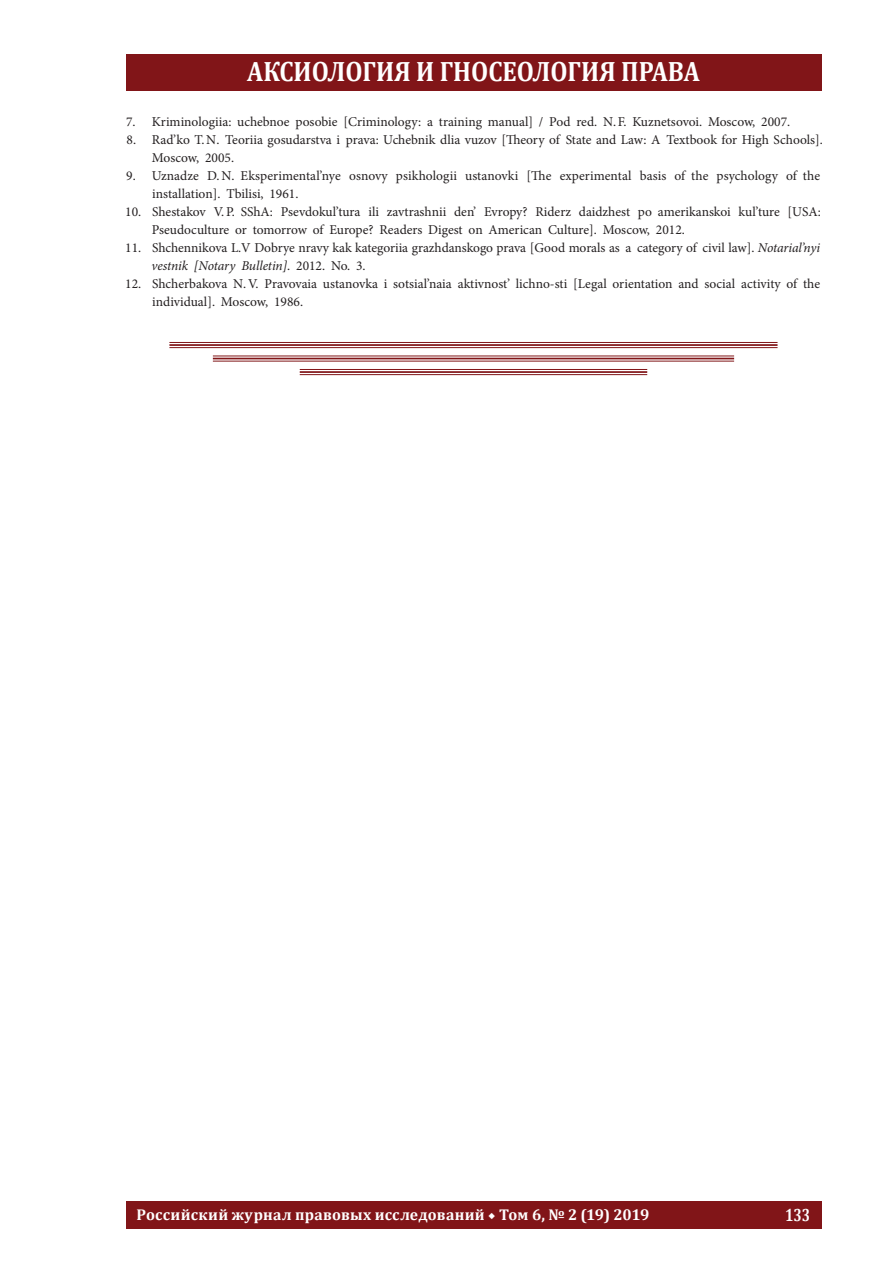
<style>
.page{position:relative;width:893px;height:1263px;background:#fff}
.page>*{position:absolute;margin:0;border:0;box-sizing:border-box;transform-origin:0 0}
.t1{font:700 28.2px "Cambria";color:#fff;scale:.88 1}
.t2{font:700 17.85px "Cambria";color:#fff;scale:.8 1}
.t3{font:700 15.6px "Cambria";letter-spacing:.015em;color:#fff}
.t4{font:13.5px/18px "Minion Pro";color:#231f20}
.s1{font-style:italic}
.s2{font-family:"Minion Pro"}
</style>
<div class="page">
<div style="left:126px;top:54px;width:695px;height:36px;background:#811518"></div>
<div style="left:126px;top:1202px;width:695px;height:27px;background:#811518"></div>
<hr style="left:169px;top:347px;width:608px;height:1px;background:#811518">
<hr style="left:169px;top:344px;width:608px;height:2px;background:#811518">
<hr style="left:169px;top:342px;width:608px;height:1px;background:#811518">
<hr style="left:213px;top:361px;width:521px;height:1px;background:#811518">
<hr style="left:213px;top:358px;width:521px;height:1px;background:#811518">
<hr style="left:213px;top:356px;width:521px;height:1px;background:#811518">
<hr style="left:300px;top:374px;width:347px;height:1px;background:#811518">
<hr style="left:300px;top:371px;width:347px;height:2px;background:#811518">
<hr style="left:300px;top:369px;width:347px;height:1px;background:#811518">
<h1 class="t1" style="left:247px;top:51px;width:516px">АКСИОЛОГИЯ И ГНОСЕОЛОГИЯ ПРАВА</h1>
<p class="t4" style="left:126px;top:113px;width:666px">7. Kriminologiia: uchebnoe posobie [Criminology: a training manual] / Pod red. N.F. Kuznetsovoi. Moscow, 2007.</p>
<p class="t4" style="left:152px;top:131px;width:672px;text-indent:-25px">8. Rad’ko T.N. Teoriia gosudarstva i prava: Uchebnik dlia vuzov [Theory of State and Law: A Textbook for High Schools].<br>Moscow, 2005.</p>
<p class="t4" style="left:152px;top:167px;width:669px;text-indent:-26px">9. Uznadze D.N. Eksperimental’nye osnovy psikhologii ustanovki [The experimental basis of the psychology of the installation]. Tbilisi, 1961.</p>
<p class="t4" style="left:152px;top:203px;width:670px;text-indent:-27px">10. Shestakov V.P. SShA: Psevdokul’tura ili zavtrashnii den’ Evropy? Riderz daidzhest po amerikanskoi kul’ture [USA:<br>Pseudoculture or tomorrow of Europe? Readers Digest on American Culture]. Moscow, 2012.</p>
<p class="t4" style="left:151px;top:239px;width:670px;text-indent:-26px">11. Shchennikova L.V Dobrye nravy kak kategoriia grazhdanskogo prava [Good morals as a category of civil law]. <span class="s1">Notarial’nyi vestnik [Notary Bulletin]</span>. 2012. No. 3.</p>
<p class="t4" style="left:152px;top:275px;width:669px;text-indent:-27px">12. Shcherbakova N.V. Pravovaia ustanovka i sotsial’naia aktivnost’ lichno-sti [Legal orientation and social activity of the individual]. Moscow, 1986.</p>
<p class="t3" style="left:137px;top:1203px;width:514px">Российский журнал правовых исследований <span class="s2">◆</span> Том 6, № 2 (19) 2019</p>
<h2 class="t2" style="left:785px;top:1202px;width:33px">133</h2>
</div>
